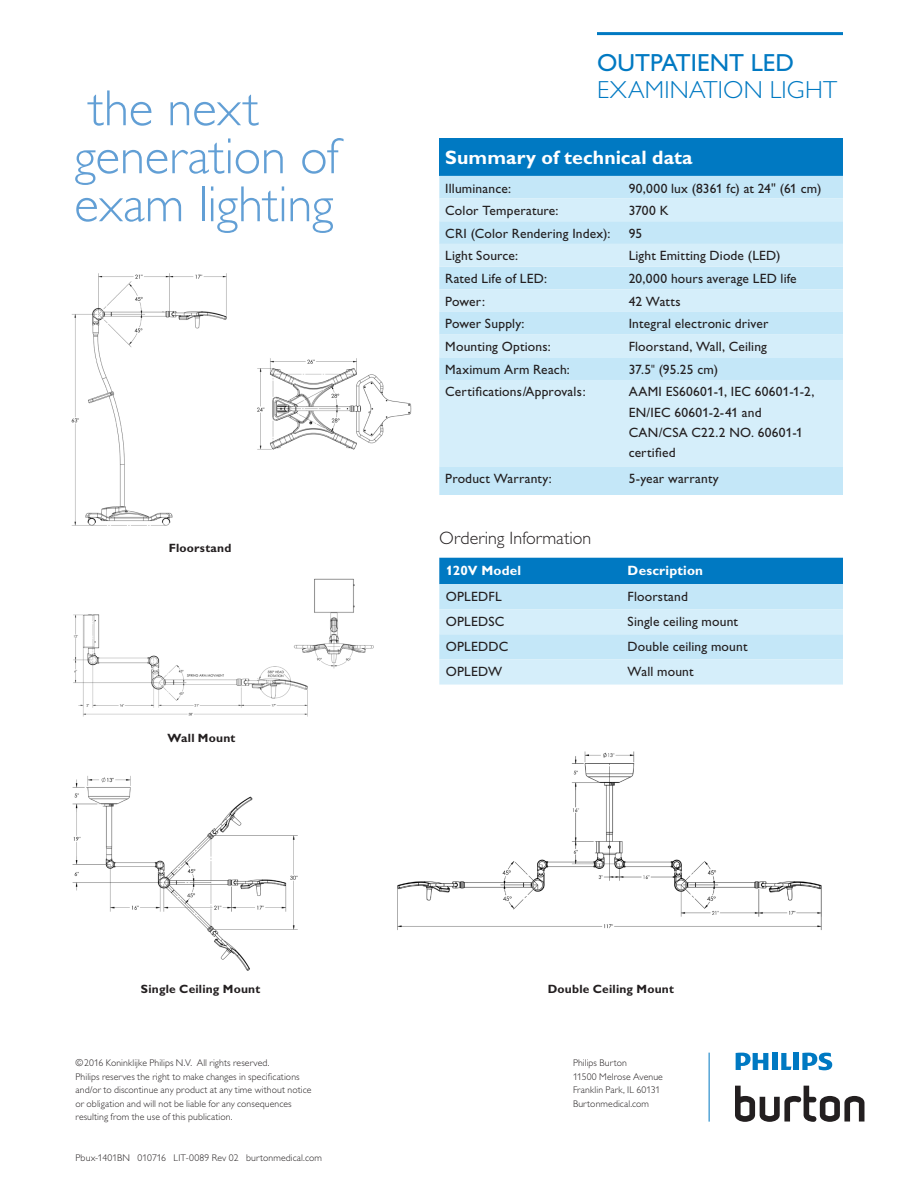
<style>
.page{position:relative;width:918px;height:1188px;background:#fff}
.page>*{position:absolute;margin:0;border:0;box-sizing:border-box;transform-origin:0 0}
.t1{font:300 51px/48px "Gill Sans Alt One";color:#629fd5}
.Main_Heading_2_Mediu{font:300 24.75px "Gill Sans Alt One";letter-spacing:.01em;color:#0079c2}
.Main_Heading_2_Mediu-2{font:24.75px "Gill Sans Alt One";color:#0079c2}
.t2{font:700 19.5px "Gill Alt One";letter-spacing:.005em;color:#fff}
.t3{font:300 18px "Gill Alt One";letter-spacing:.005em;color:#231f20}
.t4{font:13.5px/20.2px "Gill Alt One";letter-spacing:.015em;color:#231f20}
.t5{font:700 13.5px "Gill Alt One";letter-spacing:.015em;color:#fff}
.t6{font:700 12px "Gill Alt One";letter-spacing:.015em;color:#231f20}
.Caption_06{font:300 9.75px/13.5px "Gill Sans Alt One";letter-spacing:.01em;color:#231f20}
.s1{font-weight:300}
</style>
<div class="page">
<hr style="left:597px;top:32px;width:246px;height:3px;background:#0079c2">
<div style="left:439px;top:138px;width:404px;height:38px;background:#0079c2"></div>
<div style="left:439px;top:176px;width:404px;height:23px;background:#c4e7f8"></div>
<svg style="left:439px;top:199px;width:404px;height:267px;background:#cfebf9"></svg>
<div style="left:439px;top:466px;width:404px;height:29px;background:#c4e7f8"></div>
<img style="left:397px;top:751px;width:425px;height:179px">
<img style="left:71px;top:273px;width:341px;height:253px">
<img style="left:72px;top:776px;width:226px;height:195px">
<img style="left:73px;top:578px;width:301px;height:139px">
<svg style="left:439px;top:558px;width:404px;height:127px;background:#a3d3ed"></svg>
<hr style="left:709px;top:1053px;width:1px;height:69px;background:#0079c2">
<svg style="left:735px;top:1086px;width:129px;height:36px"></svg>
<svg style="left:802px;top:1053px;width:30px;height:17px"></svg>
<div style="left:793px;top:1053px;width:5px;height:17px;background:#0079c2"></div>
<svg style="left:781px;top:1053px;width:10px;height:17px"></svg>
<div style="left:772px;top:1053px;width:5px;height:17px;background:#0079c2"></div>
<svg style="left:736px;top:1053px;width:32px;height:17px"></svg>
<p class="t1" style="left:74px;top:84px;width:266px">the next generation of exam lighting</p>
<p class="t6" style="left:169px;top:541px;width:64px">Floorstand</p>
<p class="t6" style="left:167px;top:731px;width:70px">Wall Mount</p>
<p class="Main_Heading_2_Mediu-2" style="left:597px;top:46px;width:199px">OUTPATIENT LED</p>
<p class="Main_Heading_2_Mediu" style="left:597px;top:74px;width:242px">EXAMINATION LIGHT</p>
<p class="t2" style="left:445px;top:146px;width:249px">Summary of technical data</p>
<p class="t4" style="left:445px;top:178px;width:67px">Illuminance:</p>
<p class="t4" style="left:629px;top:178px;width:194px">90,000 lux (8361 fc) at 24" (61 cm)</p>
<p class="t4" style="left:445px;top:200px;width:115px">Color Temperature:</p>
<p class="t4" style="left:629px;top:200px;width:41px">3700 K</p>
<p class="t4" style="left:445px;top:223px;width:167px">CRI (Color Rendering Index):</p>
<p class="t4" style="left:629px;top:223px;width:15px">95</p>
<p class="t4" style="left:445px;top:246px;width:74px">Light Source:</p>
<p class="t4" style="left:629px;top:246px;width:153px">Light Emitting Diode (LED)</p>
<p class="t4" style="left:445px;top:268px;width:103px">Rated Life of LED:</p>
<p class="t4" style="left:629px;top:268px;width:170px">20,000 hours average LED life</p>
<p class="t4" style="left:445px;top:291px;width:41px">Power:</p>
<p class="t4" style="left:629px;top:291px;width:53px">42 Watts</p>
<p class="t4" style="left:445px;top:314px;width:81px">Power Supply:</p>
<p class="t4" style="left:629px;top:314px;width:141px">Integral electronic driver</p>
<p class="t4" style="left:445px;top:336px;width:107px">Mounting Options:</p>
<p class="t4" style="left:629px;top:336px;width:140px">Floorstand, Wall, Ceiling</p>
<p class="t4" style="left:445px;top:359px;width:126px">Maximum Arm Reach:</p>
<p class="t4" style="left:629px;top:359px;width:91px">37.5<span class="s1">"</span> (95.25 cm)</p>
<p class="t4" style="left:445px;top:382px;width:142px">Certifications/Approvals:</p>
<p class="t4" style="left:629px;top:382px;width:187px">AAMI ES60601-1, IEC 60601-1-2,<br>EN/IEC 60601-2-41 and<br>CAN/CSA C22.2 NO. 60601-1 certified</p>
<p class="t4" style="left:445px;top:468px;width:108px">Product Warranty:</p>
<p class="t4" style="left:629px;top:468px;width:92px">5-year warranty</p>
<p class="t3" style="left:439px;top:528px;width:154px">Ordering Information</p>
<p class="t5" style="left:446px;top:562px;width:77px">120V Model</p>
<p class="t5" style="left:628px;top:562px;width:77px">Description</p>
<p class="t4" style="left:446px;top:586px;width:57px">OPLEDFL</p>
<p class="t4" style="left:628px;top:586px;width:62px">Floorstand</p>
<p class="t4" style="left:446px;top:611px;width:60px">OPLEDSC</p>
<p class="t4" style="left:628px;top:611px;width:112px">Single ceiling mount</p>
<p class="t4" style="left:446px;top:636px;width:64px">OPLEDDC</p>
<p class="t4" style="left:628px;top:636px;width:121px">Double ceiling mount</p>
<p class="t4" style="left:446px;top:661px;width:58px">OPLEDW</p>
<p class="t4" style="left:628px;top:661px;width:68px">Wall mount</p>
<p class="t6" style="left:141px;top:982px;width:121px">Single Ceiling Mount</p>
<p class="Caption_06" style="left:76px;top:1056px;width:237px">©2016 Koninklijke Philips N.V. All rights reserved.<br>Philips reserves the right to make changes in specifications and/or to discontinue any product at any time without notice or obligation and will not be liable for any consequences resulting from the use of this publication.</p>
<p class="Caption_06" style="left:76px;top:1151px;width:248px">Pbux-1401BN 010716 LIT-0089 Rev 02 burtonmedical.com</p>
<p class="t6" style="left:548px;top:982px;width:128px">Double Ceiling Mount</p>
<p class="Caption_06" style="left:573px;top:1056px;width:55px">Philips Burton</p>
<p class="Caption_06" style="left:573px;top:1070px;width:91px">11500 Melrose Avenue</p>
<p class="Caption_06" style="left:573px;top:1083px;width:89px">Franklin Park, IL 60131</p>
<p class="Caption_06" style="left:573px;top:1097px;width:78px">Burtonmedical.com</p>
</div>
